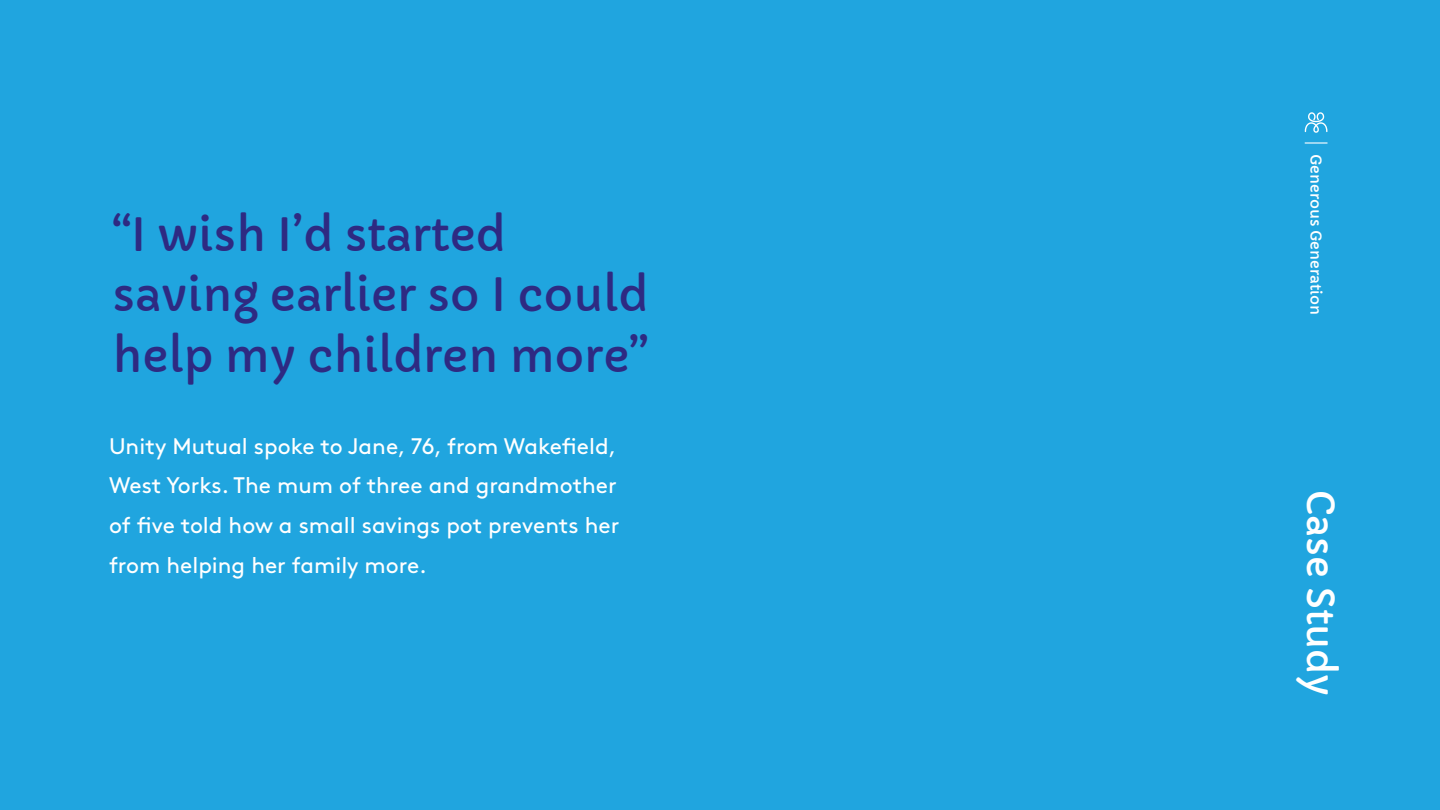
<style>
.page{position:relative;width:1440px;height:810px;background:#20a5df}
.page>*{position:absolute;margin:0;border:0;box-sizing:border-box;transform-origin:0 0}
.t1{font:45px/60.8px "Capriola";color:#2e2a82}
.t2{font:37.5px "Capriola";color:#fff}
.t3{font:22.5px/39.8px "Brown";color:#fff}
.t4{font:15px "Capriola";color:#fff}
</style>
<div class="page">
<svg style="left:1305px;top:112px;width:22px;height:21px"></svg>
<hr style="left:1305px;top:142px;width:23px;height:2px;background:#fff">
<h1 class="t1" style="left:112px;top:204px;width:538px">“I wish I’d started saving earlier so I could help my children more”</h1>
<p class="t3" style="left:109px;top:424px;width:512px">Unity Mutual spoke to Jane, 76, from Wakefield, West Yorks. The mum of three and grandmother of five told how a small savings pot prevents her from helping her family more.</p>
<p class="t4" style="left:1325px;top:154px;width:163px;rotate:90deg">Generous Generation</p>
<h2 class="t2" style="left:1343px;top:490px;width:208px;rotate:90deg">Case Study</h2>
</div>
